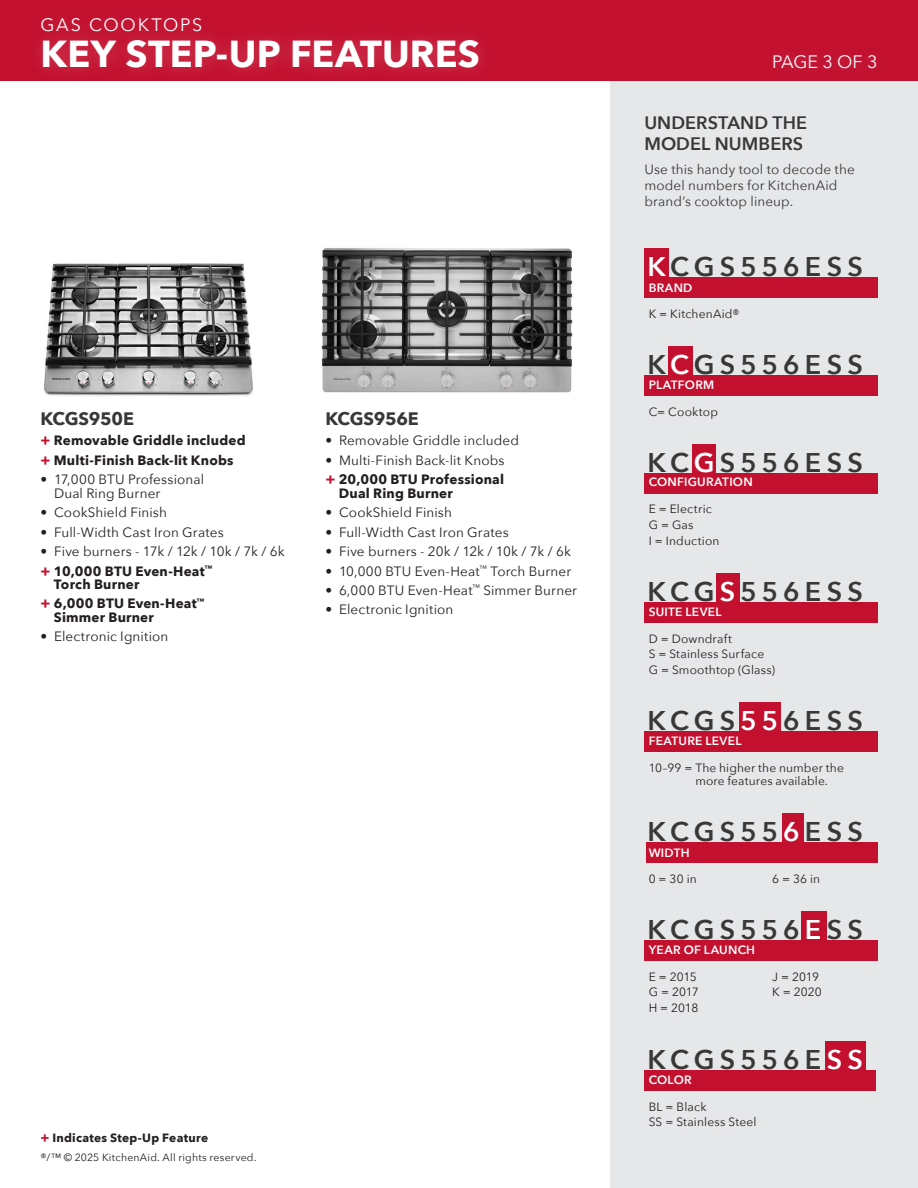
<style>
.page{position:relative;width:918px;height:1188px;background:#fff}
.page>*{position:absolute;margin:0;border:0;box-sizing:border-box;transform-origin:0 0}
.Page_header_black{font:700 37.5px "Avenir Next";letter-spacing:.005em;color:#fff}
.Model__s{font:600 27px "Avenir Next";letter-spacing:.185em;color:#383839}
.Header_12pt{font:600 18px/21.6px "Avenir Next";letter-spacing:.005em;color:#383839}
.Page_header_black-2{font:18px "Avenir Next";letter-spacing:.1em;color:#fff}
.Subhead_gold_10pt{font:700 18px "Avenir Next";letter-spacing:-.015em;color:#383839}
.bullets_black_8pt{font:13.5px/13.5px "Avenir Next";letter-spacing:.01em;color:#231f20}
.bullets_black_8pt-2{font:700 13.5px/13.5px "Avenir Next";letter-spacing:.015em;color:#231f20}
.Body_copy_9pt{font:13.5px/16.2px "Avenir Next";letter-spacing:.01em;color:#383839}
.body_copy_white_8pt{font:12px/13.5px "Avenir Next";letter-spacing:.015em;color:#231f20}
.subhead_wp_white_9pt{font:600 12px "Avenir Next";letter-spacing:.02em;color:#fff}
.bullets_black_8pt-3{font:700 12px "Avenir Next";letter-spacing:.02em;color:#231f20}
.Disclaimer_black_8pt{font:10.5px "Avenir Next";letter-spacing:.02em;color:#231f20}
.s1{font-size:15px;color:#c3102f}
.s2{font-size:13.5px;color:#c3102f}
.s3{color:#fff}
</style>
<div class="page">
<div style="left:0;top:0;width:918px;height:81px;background:#c3102f"></div>
<img style="left:44px;top:263px;width:209px;height:133px">
<img style="left:321px;top:248px;width:252px;height:145px">
<div style="left:610px;top:81px;width:308px;height:1107px;background:#e6e7e9"></div>
<div style="left:27px;top:24px;width:468px;height:61px;background:#fff;opacity:.2"></div>
<div style="left:26px;top:3px;width:192px;height:45px;background:#c31433"></div>
<div style="left:758px;top:39px;width:135px;height:46px;background:#fff;opacity:.2"></div>
<div style="left:644px;top:278px;width:234px;height:20px;background:#c3102f"></div>
<div style="left:644px;top:248px;width:25px;height:50px;background:#c3102f"></div>
<div style="left:644px;top:375px;width:234px;height:21px;background:#c3102f"></div>
<div style="left:668px;top:346px;width:25px;height:49px;background:#c3102f"></div>
<div style="left:644px;top:473px;width:234px;height:20px;background:#c3102f"></div>
<div style="left:693px;top:444px;width:23px;height:49px;background:#c3102f"></div>
<div style="left:644px;top:602px;width:234px;height:20px;background:#c3102f"></div>
<div style="left:716px;top:573px;width:24px;height:49px;background:#c3102f"></div>
<div style="left:646px;top:842px;width:232px;height:21px;background:#c3102f"></div>
<div style="left:782px;top:813px;width:22px;height:50px;background:#c3102f"></div>
<div style="left:644px;top:940px;width:234px;height:21px;background:#c3102f"></div>
<div style="left:802px;top:911px;width:25px;height:50px;background:#c3102f"></div>
<div style="left:644px;top:1070px;width:232px;height:21px;background:#c3102f"></div>
<div style="left:825px;top:1041px;width:41px;height:50px;background:#c3102f"></div>
<div style="left:644px;top:731px;width:234px;height:21px;background:#c3102f"></div>
<div style="left:740px;top:702px;width:41px;height:50px;background:#c3102f"></div>
<p class="Page_header_black-2" style="left:40px;top:9px;width:163px">GAS COOKTOPS</p>
<p class="Page_header_black" style="left:40px;top:22px;width:441px">KEY STEP-UP FEATURES</p>
<p class="Subhead_gold_10pt" style="left:40px;top:403px;width:95px">KCGS950E</p>
<p class="bullets_black_8pt-2" style="left:40px;top:434px;width:207px"><span class="s1">+</span> Removable Griddle included</p>
<p class="bullets_black_8pt-2" style="left:40px;top:453px;width:195px"><span class="s1">+</span> Multi-Finish Back-lit Knobs</p>
<p class="bullets_black_8pt" style="left:54px;top:472px;width:152px;text-indent:-14px">• 17,000 BTU Professional<br>Dual Ring Burner</p>
<p class="bullets_black_8pt" style="left:40px;top:505px;width:128px">• CookShield Finish</p>
<p class="bullets_black_8pt" style="left:40px;top:525px;width:185px">• Full-Width Cast Iron Grates</p>
<p class="bullets_black_8pt" style="left:40px;top:544px;width:246px">• Five burners - 17k / 12k / 10k / 7k / 6k</p>
<p class="bullets_black_8pt-2" style="left:54px;top:564px;width:160px;text-indent:-13px"><span class="s1">+</span> 10,000 BTU Even-Heat<sup>™<br></sup>Torch Burner</p>
<p class="bullets_black_8pt-2" style="left:54px;top:597px;width:152px;text-indent:-13px"><span class="s1">+</span> 6,000 BTU Even-Heat<sup>™<br></sup>Simmer Burner</p>
<p class="bullets_black_8pt" style="left:40px;top:629px;width:129px">• Electronic Ignition</p>
<p class="Subhead_gold_10pt" style="left:326px;top:403px;width:95px">KCGS956E</p>
<p class="bullets_black_8pt" style="left:326px;top:433px;width:195px">• Removable Griddle included</p>
<p class="bullets_black_8pt" style="left:326px;top:453px;width:180px">• Multi-Finish Back-lit Knobs</p>
<p class="bullets_black_8pt-2" style="left:339px;top:473px;width:167px;text-indent:-13px"><span class="s1">+</span> 20,000 BTU Professional<br>Dual Ring Burner</p>
<p class="bullets_black_8pt" style="left:326px;top:505px;width:128px">• CookShield Finish</p>
<p class="bullets_black_8pt" style="left:326px;top:525px;width:185px">• Full-Width Cast Iron Grates</p>
<p class="bullets_black_8pt" style="left:326px;top:544px;width:247px">• Five burners - 20k / 12k / 10k / 7k / 6k</p>
<p class="bullets_black_8pt" style="left:326px;top:563px;width:247px">• 10,000 BTU Even-Heat<sup>™</sup> Torch Burner</p>
<p class="bullets_black_8pt" style="left:326px;top:583px;width:253px">• 6,000 BTU Even-Heat<sup>™</sup> Simmer Burner</p>
<p class="bullets_black_8pt" style="left:326px;top:602px;width:129px">• Electronic Ignition</p>
<p class="bullets_black_8pt-3" style="left:40px;top:1128px;width:169px"><span class="s2">+</span> Indicates Step-Up Feature</p>
<p class="Disclaimer_black_8pt" style="left:40px;top:1148px;width:218px">®/™ © 2025 KitchenAid. All rights reserved.</p>
<p class="Page_header_black-2" style="left:772px;top:46px;width:107px">PAGE 3 OF 3</p>
<p class="Header_12pt" style="left:644px;top:111px;width:164px">UNDERSTAND THE<br>MODEL NUMBERS</p>
<p class="Body_copy_9pt" style="left:644px;top:160px;width:212px">Use this handy tool to decode the model numbers for KitchenAid brand’s cooktop lineup.</p>
<p class="Model__s" style="left:647px;top:244px;width:217px"><span class="s3">K</span>CGS556ESS</p>
<p class="subhead_wp_white_9pt" style="left:649px;top:277px;width:45px">BRAND</p>
<p class="body_copy_white_8pt" style="left:649px;top:307px;width:93px">K = KitchenAid®</p>
<p class="Model__s" style="left:647px;top:341px;width:217px">K<span class="s3">C</span>GS556ESS</p>
<p class="subhead_wp_white_9pt" style="left:649px;top:375px;width:67px">PLATFORM</p>
<p class="body_copy_white_8pt" style="left:649px;top:404px;width:71px">C= Cooktop</p>
<p class="Model__s" style="left:647px;top:439px;width:217px">KC<span class="s3">G</span>S556ESS</p>
<p class="subhead_wp_white_9pt" style="left:649px;top:471px;width:106px">CONFIGURATION</p>
<p class="body_copy_white_8pt" style="left:649px;top:502px;width:65px">E = Electric</p>
<p class="body_copy_white_8pt" style="left:649px;top:518px;width:46px">G = Gas</p>
<p class="body_copy_white_8pt" style="left:649px;top:533px;width:72px">I = Induction</p>
<p class="Model__s" style="left:647px;top:568px;width:217px">KCG<span class="s3">S</span>556ESS</p>
<p class="subhead_wp_white_9pt" style="left:649px;top:602px;width:74px">SUITE LEVEL</p>
<p class="body_copy_white_8pt" style="left:649px;top:631px;width:85px">D = Downdraft</p>
<p class="body_copy_white_8pt" style="left:649px;top:647px;width:117px">S = Stainless Surface</p>
<p class="body_copy_white_8pt" style="left:649px;top:663px;width:128px">G = Smoothtop (Glass)</p>
<p class="Model__s" style="left:647px;top:697px;width:217px">KCGS<span class="s3">55</span>6ESS</p>
<p class="subhead_wp_white_9pt" style="left:649px;top:731px;width:94px">FEATURE LEVEL</p>
<p class="body_copy_white_8pt" style="left:695px;top:760px;width:150px;text-indent:-47px">10–99 = The higher the number the more features available.</p>
<p class="Model__s" style="left:647px;top:809px;width:217px">KCGS55<span class="s3">6</span>ESS</p>
<p class="subhead_wp_white_9pt" style="left:649px;top:842px;width:43px">WIDTH</p>
<p class="body_copy_white_8pt" style="left:649px;top:872px;width:50px">0 = 30 in</p>
<p class="body_copy_white_8pt" style="left:772px;top:872px;width:50px">6 = 36 in</p>
<p class="Model__s" style="left:647px;top:906px;width:217px">KCGS556<span class="s3">E</span>SS</p>
<p class="subhead_wp_white_9pt" style="left:649px;top:940px;width:108px">YEAR OF LAUNCH</p>
<p class="body_copy_white_8pt" style="left:649px;top:969px;width:50px">E = 2015</p>
<p class="body_copy_white_8pt" style="left:649px;top:985px;width:52px">G = 2017</p>
<p class="body_copy_white_8pt" style="left:649px;top:1001px;width:51px">H = 2018</p>
<p class="body_copy_white_8pt" style="left:772px;top:969px;width:48px">J = 2019</p>
<p class="body_copy_white_8pt" style="left:772px;top:985px;width:51px">K = 2020</p>
<p class="Model__s" style="left:647px;top:1036px;width:217px">KCGS556E<span class="s3">SS</span></p>
<p class="subhead_wp_white_9pt" style="left:649px;top:1070px;width:44px">COLOR</p>
<p class="body_copy_white_8pt" style="left:649px;top:1099px;width:59px">BL = Black</p>
<p class="body_copy_white_8pt" style="left:649px;top:1115px;width:109px">SS = Stainless Steel</p>
</div>
